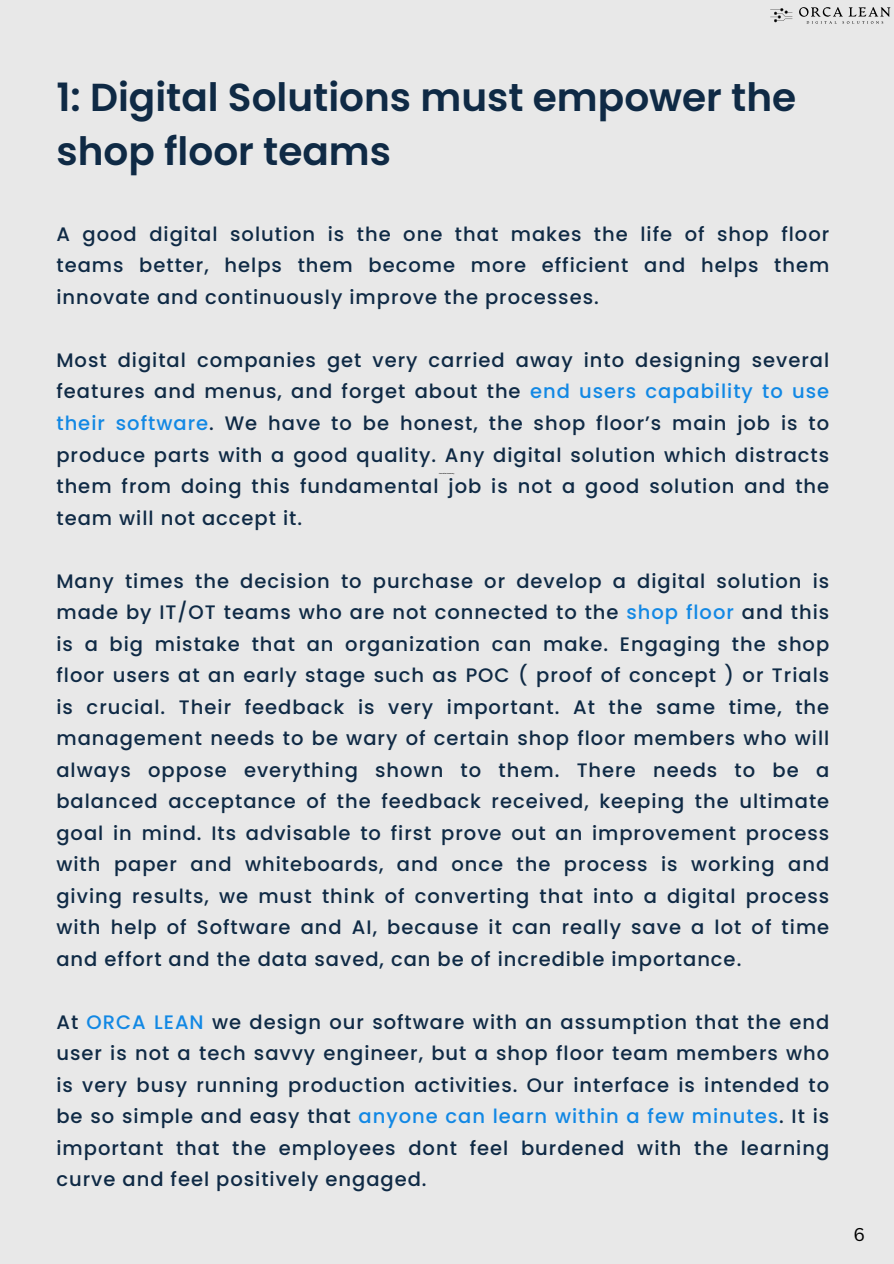
<style>
.page{position:relative;width:894px;height:1264px;background:#fff}
.page>*{position:absolute;margin:0;border:0;box-sizing:border-box;transform-origin:0 0}
.t1{font:600 39px/54px "Poppins";color:#0f2a45}
.t2{font:500 19.5px/31.5px "Poppins";letter-spacing:.05em;color:#0f2a45;text-align:justify}
.t3{font:18px "Canva Sans";color:#000}
.s1{color:#1288e4}
</style>
<div class="page">
<div style="left:0;top:0;width:893px;height:1263px;background:#e8e8e8"></div>
<svg style="left:770px;top:8px;width:22px;height:14px"></svg>
<svg style="left:799px;top:7px;width:91px;height:17px"></svg>
<h2 class="t1" style="left:56px;top:70px;width:741px">1: Digital Solutions must empower the shop floor teams</h2>
<h2 class="t2" style="left:56px;top:218px;width:774px">A good digital solution is the one that makes the life of shop floor teams better, helps them become more efficient and helps them innovate and continuously improve the processes.</h2>
<h2 class="t2" style="left:56px;top:344px;width:774px">Most digital companies get very carried away into designing several features and menus, and forget about the <span class="s1">end users capability to use their software</span>. We have to be honest, the shop floor’s main job is to produce parts with a good quality. Any digital solution which distracts them from doing this fundamental job is not a good solution and the team will not accept it.</h2>
<h2 class="t2" style="left:56px;top:565px;width:774px">Many times the decision to purchase or develop a digital solution is made by IT/OT teams who are not connected to the <span class="s1">shop floor</span> and this is a big mistake that an organization can make. Engaging the shop floor users at an early stage such as POC ( proof of concept ) or Trials is crucial. Their feedback is very important. At the same time, the management needs to be wary of certain shop floor members who will always oppose everything shown to them. There needs to be a balanced acceptance of the feedback received, keeping the ultimate goal in mind. Its advisable to first prove out an improvement process with paper and whiteboards, and once the process is working and giving results, we must think of converting that into a digital process with help of Software and AI, because it can really save a lot of time and effort and the data saved, can be of incredible importance.</h2>
<p class="t2" style="left:56px;top:1006px;width:774px">At <span class="s1">ORCA LEAN</span> we design our software with an assumption that the end user is not a tech savvy engineer, but a shop floor team members who is very busy running production activities. Our interface is intended to be so simple and easy that <span class="s1">anyone can learn within a few minutes</span>. It is important that the employees dont feel burdened with the learning curve and feel positively engaged.</p>
<h1 class="t3" style="left:853px;top:1221px;width:13px">6</h1>
</div>
